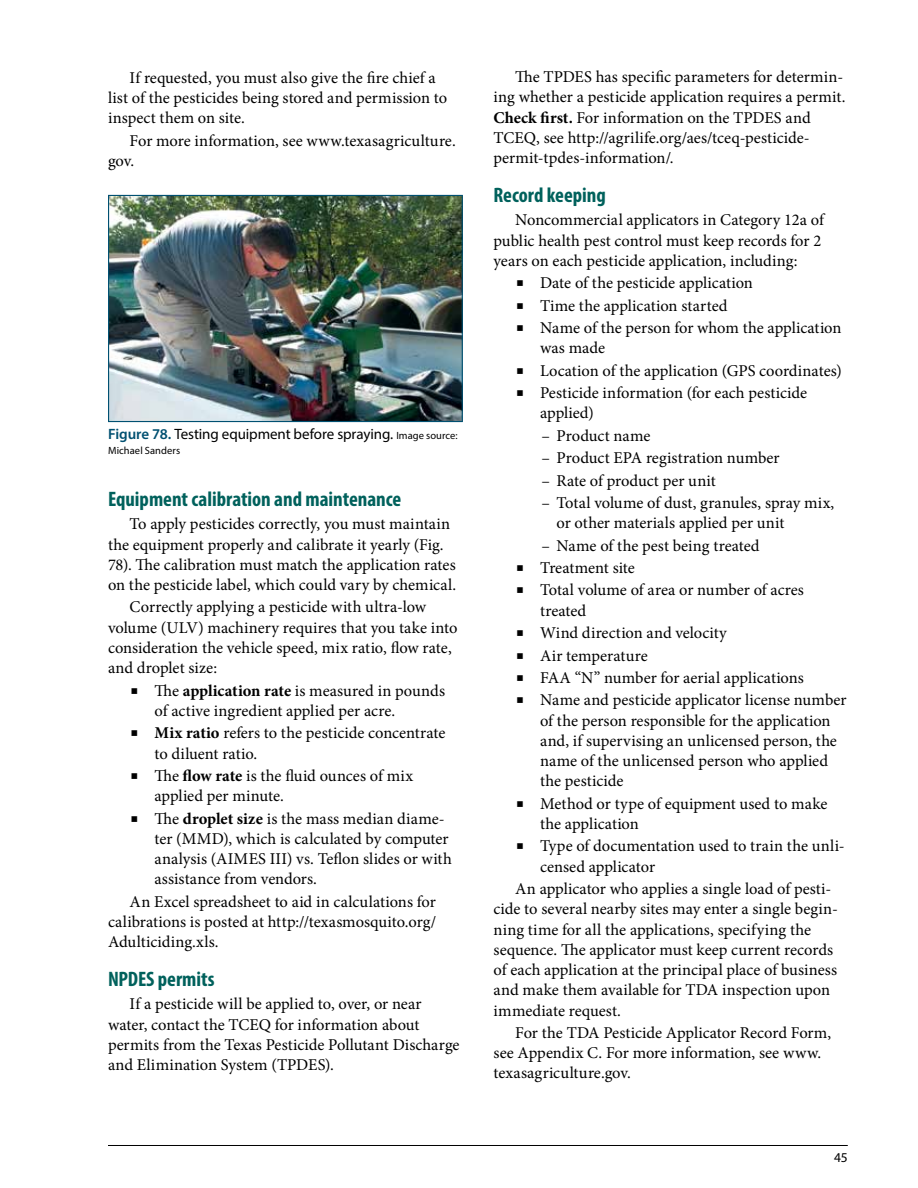
<style>
.page{position:relative;width:918px;height:1188px;background:#fff}
.page>*{position:absolute;margin:0;border:0;box-sizing:border-box;transform-origin:0 0}
.t1{font:700 condensed 21px "Myriad Pro";color:#00615c}
.t2{font:16.5px/20.2px "Minion Pro";color:#000}
.t3{font:15px "Myriad Pro";letter-spacing:-.005em;color:#000}
.t4{font:13.5px "Myriad Pro";color:#000}
.t5{font:10.5px "Myriad Pro";letter-spacing:.01em;color:#000}
.s1{font-weight:600;color:#005071}
.s2{font-size:10.5px}
.s3{font-size:19.5px}
.s4{font-weight:700}
</style>
<div class="page">
<hr style="left:108px;top:1145px;width:740px;height:1px;background:#000">
<img style="left:110px;top:197px;width:351px;height:223px">
<div style="left:108px;top:195px;width:355px;height:227px;border:1px solid #005071"></div>
<p class="t2" style="left:108px;top:67px;width:341px;text-indent:22px">If requested, you must also give the fire chief a list of the pesticides being stored and permission to inspect them on site.</p>
<p class="t2" style="left:108px;top:130px;width:349px;text-indent:22px">For more information, see www.texasagriculture. gov.</p>
<p class="t3" style="left:108px;top:424px;width:351px"><span class="s1">Figure 78.</span> Testing equipment before spraying. <span class="s2">Image source:</span></p>
<p class="t5" style="left:108px;top:444px;width:74px">Michael Sanders</p>
<p class="t1" style="left:108px;top:486px;width:295px">Equipment calibration and maintenance</p>
<p class="t2" style="left:108px;top:514px;width:350px;text-indent:22px">To apply pesticides correctly, you must maintain the equipment properly and calibrate it yearly (Fig.<br>78). The calibration must match the application rates on the pesticide label, which could vary by chemical.</p>
<p class="t2" style="left:108px;top:597px;width:351px;text-indent:22px">Correctly applying a pesticide with ultra-low volume (ULV) machinery requires that you take into consideration the vehicle speed, mix ratio, flow rate, and droplet size:</p>
<p class="t2" style="left:154px;top:680px;width:292px;text-indent:-24px"><span class="s3">■</span> The <span class="s4">application rate</span> is measured in pounds of active ingredient applied per acre.</p>
<p class="t2" style="left:154px;top:723px;width:293px;text-indent:-24px"><span class="s3">■</span> <span class="s4">Mix ratio</span> refers to the pesticide concentrate to diluent ratio.</p>
<p class="t2" style="left:154px;top:766px;width:260px;text-indent:-24px"><span class="s3">■</span> The <span class="s4">flow rate</span> is the fluid ounces of mix applied per minute.</p>
<p class="t2" style="left:154px;top:808px;width:299px;text-indent:-24px"><span class="s3">■</span> The <span class="s4">droplet size</span> is the mass median diame&shy;ter (MMD), which is calculated by computer analysis (AIMES III) vs. Teflon slides or with assistance from vendors.</p>
<p class="t2" style="left:108px;top:891px;width:330px;text-align:justify;text-indent:22px">An Excel spreadsheet to aid in calculations for calibrations is posted at http://texasmosquito.org/ Adulticiding.xls.</p>
<p class="t1" style="left:108px;top:966px;width:108px">NPDES permits</p>
<p class="t2" style="left:108px;top:994px;width:353px;text-indent:22px">If a pesticide will be applied to, over, or near water, contact the TCEQ for information about permits from the Texas Pesticide Pollutant Discharge and Elimination System (TPDES).</p>
<p class="t2" style="left:494px;top:67px;width:353px;text-indent:22px">The TPDES has specific parameters for determin&shy;ing whether a pesticide application requires a permit.<br><span class="s4">Check first.</span> For information on the TPDES and TCEQ, see http://agrilife.org/aes/tceq-pesticide&shy;permit-tpdes-information/.</p>
<p class="t1" style="left:494px;top:182px;width:114px">Record keeping</p>
<p class="t2" style="left:494px;top:210px;width:332px;text-indent:22px">Noncommercial applicators in Category 12a of public health pest control must keep records for 2 years on each pesticide application, including:</p>
<p class="t2" style="left:516px;top:273px;width:238px"><span class="s3">■</span> Date of the pesticide application</p>
<p class="t2" style="left:516px;top:295px;width:213px"><span class="s3">■</span> Time the application started</p>
<p class="t2" style="left:540px;top:318px;width:303px;text-indent:-24px"><span class="s3">■</span> Name of the person for whom the application was made</p>
<p class="t2" style="left:516px;top:360px;width:327px"><span class="s3">■</span> Location of the application (GPS coordinates)</p>
<p class="t2" style="left:540px;top:383px;width:269px;text-indent:-24px"><span class="s3">■</span> Pesticide information (for each pesticide applied)</p>
<p class="t2" style="left:542px;top:425px;width:110px">– Product name</p>
<p class="t2" style="left:542px;top:448px;width:240px">– Product EPA registration number</p>
<p class="t2" style="left:542px;top:470px;width:176px">– Rate of product per unit</p>
<p class="t2" style="left:557px;top:493px;width:279px;text-indent:-15px">– Total volume of dust, granules, spray mix, or other materials applied per unit</p>
<p class="t2" style="left:542px;top:535px;width:220px">– Name of the pest being treated</p>
<p class="t2" style="left:516px;top:558px;width:120px"><span class="s3">■</span> Treatment site</p>
<p class="t2" style="left:540px;top:580px;width:265px;text-indent:-24px"><span class="s3">■</span> Total volume of area or number of acres treated</p>
<p class="t2" style="left:516px;top:623px;width:212px"><span class="s3">■</span> Wind direction and velocity</p>
<p class="t2" style="left:516px;top:645px;width:133px"><span class="s3">■</span> Air temperature</p>
<p class="t2" style="left:516px;top:668px;width:289px"><span class="s3">■</span> FAA “N” number for aerial applications</p>
<p class="t2" style="left:540px;top:690px;width:308px;text-indent:-24px"><span class="s3">■</span> Name and pesticide applicator license number of the person responsible for the application and, if supervising an unlicensed person, the name of the unlicensed person who applied the pesticide</p>
<p class="t2" style="left:540px;top:793px;width:289px;text-indent:-24px"><span class="s3">■</span> Method or type of equipment used to make the application</p>
<p class="t2" style="left:540px;top:836px;width:306px;text-indent:-24px"><span class="s3">■</span> Type of documentation used to train the unli&shy;censed applicator</p>
<p class="t2" style="left:494px;top:879px;width:346px;text-indent:22px">An applicator who applies a single load of pesti&shy;cide to several nearby sites may enter a single begin&shy;ning time for all the applications, specifying the sequence. The applicator must keep current records of each application at the principal place of business and make them available for TDA inspection upon immediate request.</p>
<p class="t2" style="left:494px;top:1023px;width:339px;text-indent:22px">For the TDA Pesticide Applicator Record Form, see Appendix C. For more information, see www. texasagriculture.gov.</p>
<p class="t4" style="left:834px;top:1149px;width:15px">45</p>
</div>
